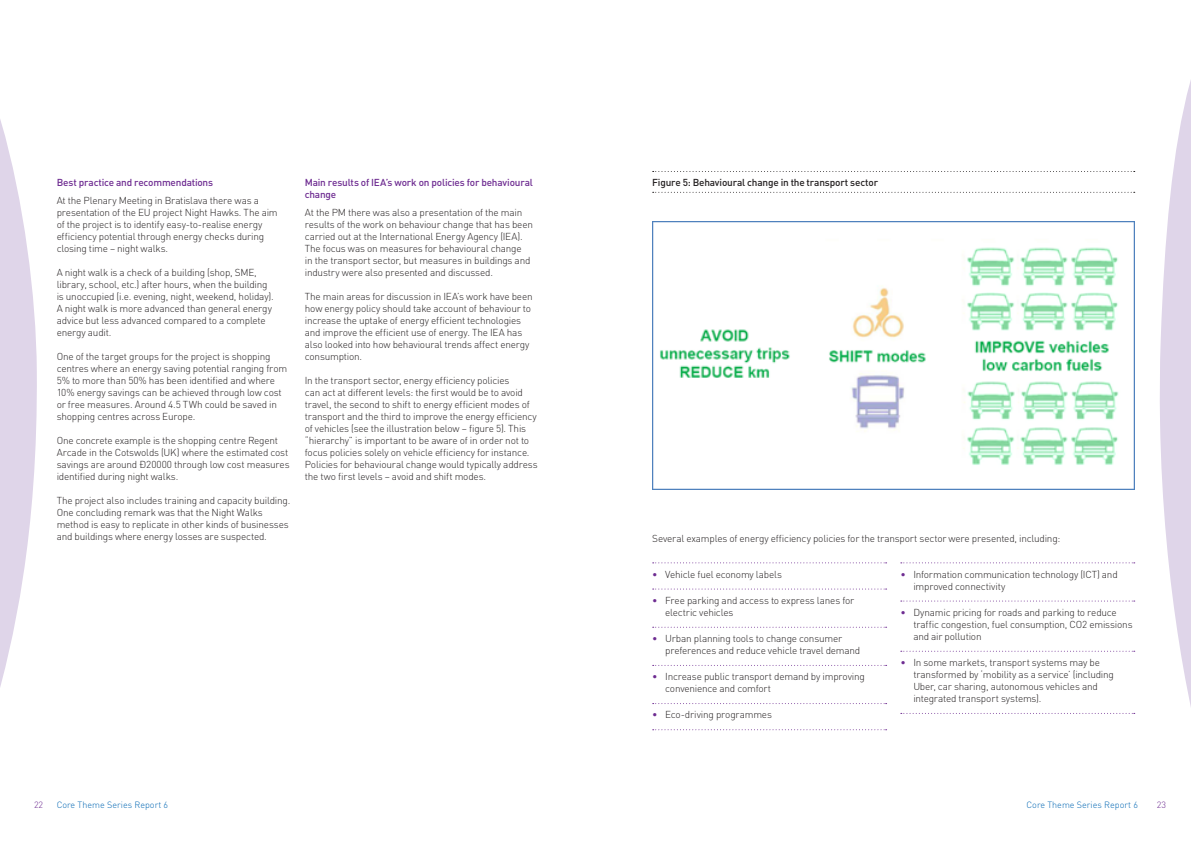
<style>
.page{position:relative;width:1191px;height:842px;background:#fff}
.page>*{position:absolute;margin:0;border:0;box-sizing:border-box;transform-origin:0 0}
.Body_text{font:300 10px/12px "DIN";letter-spacing:-.02em;color:#231f20}
.bullits{font:300 10px/12px "DIN";letter-spacing:-.02em;color:#231f20}
.sub_sub_header{font:500 10px/12px "DIN";letter-spacing:-.02em;color:#6e2c91}
.t1{font:500 10px "DIN";letter-spacing:-.02em;color:#231f20}
.t2{font:300 9px "DIN";color:#0166b3}
.t3{font:300 9px "DIN";color:#6e2c91}
.s1{color:#6e2c91}
</style>
<div class="page">
<svg style="left:1160px;top:80px;width:31px;height:627px"></svg>
<svg style="left:0;top:119px;width:37px;height:568px"></svg>
<svg style="left:652px;top:171px;width:482px;height:1px"></svg>
<svg style="left:652px;top:192px;width:482px;height:1px"></svg>
<img style="left:652px;top:221px;width:482px;height:268px">
<svg style="left:652px;top:562px;width:234px;height:1px"></svg>
<svg style="left:652px;top:588px;width:234px;height:1px"></svg>
<svg style="left:652px;top:627px;width:234px;height:1px"></svg>
<svg style="left:652px;top:665px;width:234px;height:1px"></svg>
<svg style="left:652px;top:703px;width:234px;height:1px"></svg>
<svg style="left:652px;top:729px;width:234px;height:1px"></svg>
<svg style="left:900px;top:562px;width:234px;height:1px"></svg>
<svg style="left:900px;top:600px;width:234px;height:1px"></svg>
<svg style="left:900px;top:651px;width:234px;height:1px"></svg>
<svg style="left:900px;top:713px;width:234px;height:1px"></svg>
<p class="sub_sub_header" style="left:57px;top:176px;width:158px">Best practice and recommendations</p>
<p class="Body_text" style="left:57px;top:194px;width:222px">At the Plenary Meeting in Bratislava there was a presentation of the EU project Night Hawks. The aim of the project is to identify easy-to-realise energy efficiency potential through energy checks during closing time – night walks.</p>
<p class="Body_text" style="left:57px;top:266px;width:218px">A night walk is a check of a building (shop, SME, library, school, etc.) after hours, when the building is unoccupied (i.e. evening, night, weekend, holiday).<br>A night walk is more advanced than general energy advice but less advanced compared to a complete energy audit.</p>
<p class="Body_text" style="left:57px;top:350px;width:232px">One of the target groups for the project is shopping centres where an energy saving potential ranging from 5% to more than 50% has been identified and where 10% energy savings can be achieved through low cost or free measures. Around 4.5 TWh could be saved in shopping centres across Europe.</p>
<p class="Body_text" style="left:57px;top:434px;width:234px">One concrete example is the shopping centre Regent Arcade in the Cotswolds (UK) where the estimated cost savings are around €20000 through low cost measures identified during night walks.</p>
<p class="Body_text" style="left:57px;top:494px;width:235px">The project also includes training and capacity building.<br>One concluding remark was that the Night Walks method is easy to replicate in other kinds of businesses and buildings where energy losses are suspected.</p>
<p class="sub_sub_header" style="left:305px;top:176px;width:230px">Main results of IEA’s work on policies for behavioural change</p>
<p class="Body_text" style="left:305px;top:206px;width:230px">At the PM there was also a presentation of the main results of the work on behaviour change that has been carried out at the International Energy Agency (IEA).<br>The focus was on measures for behavioural change<br>in the transport sector, but measures in buildings and industry were also presented and discussed.</p>
<p class="Body_text" style="left:305px;top:290px;width:229px">The main areas for discussion in IEA’s work have been how energy policy should take account of behaviour to increase the uptake of energy efficient technologies and improve the efficient use of energy. The IEA has also looked into how behavioural trends affect energy consumption.</p>
<p class="Body_text" style="left:305px;top:374px;width:234px">In the transport sector, energy efficiency policies<br>can act at different levels: the first would be to avoid travel, the second to shift to energy efficient modes of transport and the third to improve the energy efficiency of vehicles (see the illustration below – figure 5). This “hierarchy” is important to be aware of in order not to focus policies solely on vehicle efficiency for instance.<br>Policies for behavioural change would typically address the two first levels – avoid and shift modes.</p>
<p class="t1" style="left:652px;top:176px;width:227px">Figure 5: Behavioural change in the transport sector</p>
<p class="Body_text" style="left:652px;top:532px;width:409px">Several examples of energy efficiency policies for the transport sector were presented, including:</p>
<p class="bullits" style="left:652px;top:568px;width:131px"><span class="s1">•</span> Vehicle fuel economy labels</p>
<p class="bullits" style="left:665px;top:594px;width:191px;text-indent:-13px"><span class="s1">•</span> Free parking and access to express lanes for electric vehicles</p>
<p class="bullits" style="left:665px;top:632px;width:197px;text-indent:-13px"><span class="s1">•</span> Urban planning tools to change consumer preferences and reduce vehicle travel demand</p>
<p class="bullits" style="left:665px;top:670px;width:201px;text-indent:-13px"><span class="s1">•</span> Increase public transport demand by improving convenience and comfort</p>
<p class="bullits" style="left:652px;top:708px;width:121px"><span class="s1">•</span> Eco-driving programmes</p>
<p class="bullits" style="left:913px;top:568px;width:206px;text-indent:-13px"><span class="s1">•</span> Information communication technology (ICT) and improved connectivity</p>
<p class="bullits" style="left:913px;top:606px;width:221px;text-indent:-13px"><span class="s1">•</span> Dynamic pricing for roads and parking to reduce traffic congestion, fuel consumption, CO2 emissions and air pollution</p>
<p class="bullits" style="left:913px;top:656px;width:202px;text-indent:-13px"><span class="s1">•</span> In some markets, transport systems may be transformed by ‘mobility as a service’ (including Uber, car sharing, autonomous vehicles and integrated transport systems).</p>
<p class="t3" style="left:34px;top:799px;width:11px">22</p>
<p class="t2" style="left:57px;top:799px;width:113px">Core Theme Series Report 6</p>
<p class="t2" style="left:1026px;top:799px;width:113px">Core Theme Series Report 6</p>
<p class="t3" style="left:1157px;top:799px;width:11px">23</p>
</div>
